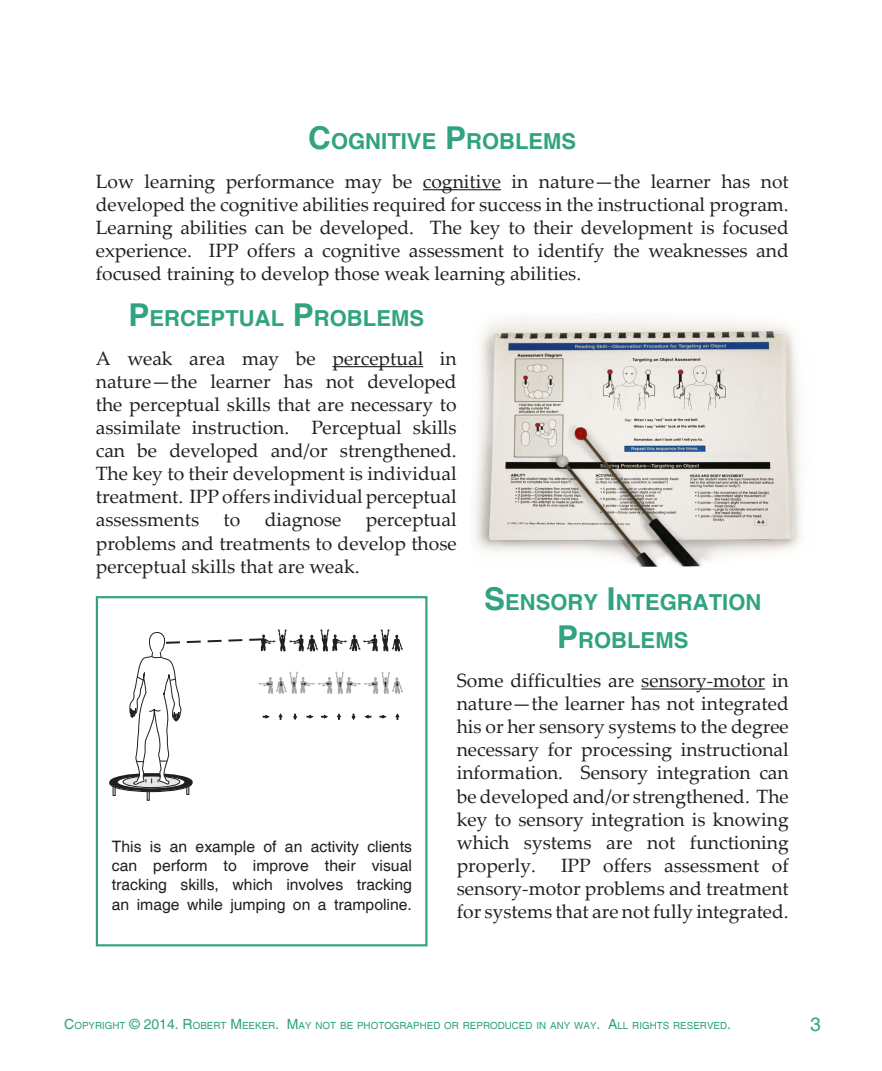
<style>
.page{position:relative;width:882px;height:1071px;background:#fff}
.page>*{position:absolute;margin:0;border:0;box-sizing:border-box;transform-origin:0 0}
.Heading{font:700 22.05px/37.8px "Helvetica";color:#31a381;text-align:center}
.t1{font:19.25px/23.1px "Palatino Linotype";color:#231f20;text-align:justify}
.t2{font:19.25px "Helvetica";color:#31a381}
.Kit_contents{font:15.75px/19.2px "Helvetica";color:#231f20;text-align:justify}
.t3{font:9.8px "Helvetica";color:#31a381}
.s1{font-size:31.5px}
.s2{font-size:14px}
</style>
<div class="page">
<hr style="left:423px;top:189px;width:78px;height:1px;background:#231f20">
<hr style="left:332px;top:366px;width:91px;height:1px;background:#231f20">
<hr style="left:641px;top:688px;width:124px;height:2px;background:#231f20">
<img style="left:473px;top:316px;width:328px;height:251px">
<svg style="left:113px;top:787px;width:3px;height:9px"></svg>
<svg style="left:110px;top:775px;width:82px;height:17px"></svg>
<div style="left:109px;top:774px;width:83px;height:18px;border:1px solid #231f20;border-radius:50%"></div>
<div style="left:110px;top:774px;width:82px;height:16px;background:#231f20;border-radius:50%"></div>
<div style="left:109px;top:773px;width:84px;height:18px;border:2px solid #231f20;border-radius:50%"></div>
<svg style="left:117px;top:775px;width:68px;height:14px"></svg>
<div style="left:116px;top:775px;width:70px;height:15px;border:1px solid #231f20;border-radius:50%"></div>
<svg style="left:123px;top:776px;width:57px;height:12px"></svg>
<div style="left:123px;top:776px;width:57px;height:12px;border:1px solid #231f20;border-radius:50%"></div>
<svg style="left:129px;top:629px;width:274px;height:172px"></svg>
<div style="left:96px;top:596px;width:332px;height:350px;border:2px solid #31a381"></div>
<p class="Heading" style="left:308px;top:123px;width:268px"><span class="s1">C</span>OGNITIVE <span class="s1">P</span>ROBLEMS</p>
<p class="t1" style="left:96px;top:169px;width:695px">Low learning performance may be cognitive in nature—the learner has not developed the cognitive abilities required for success in the instructional program.<br>Learning abilities can be developed. The key to their development is focused experience. IPP offers a cognitive assessment to identify the weaknesses and focused training to develop those weak learning abilities.</p>
<p class="Heading" style="left:128px;top:300px;width:296px"><span class="s1">P</span>ERCEPTUAL <span class="s1">P</span>ROBLEMS</p>
<p class="t1" style="left:96px;top:346px;width:362px">A weak area may be perceptual in nature—the learner has not developed the perceptual skills that are necessary to assimilate instruction. Perceptual skills can be developed and/or strengthened.<br>The key to their development is individual treatment. IPP offers individual perceptual assessments</p>
<p class="t1" style="left:96px;top:508px;width:362px;text-indent:270px">perceptual problems and treatments to develop those perceptual skills that are weak.</p>
<p class="t1" style="left:224px;top:508px;width:18px">to</p>
<p class="t1" style="left:265px;top:508px;width:78px">diagnose</p>
<p class="Kit_contents" style="left:112px;top:837px;width:302px">This is an example of an activity clients can perform to improve their visual tracking skills, which involves tracking an image while jumping on a trampoline.</p>
<p class="Heading" style="left:484px;top:585px;width:279px"><span class="s1">S</span>ENSORY <span class="s1">I</span>NTEGRATION<br><span class="s1">P</span>ROBLEMS</p>
<p class="t1" style="left:457px;top:668px;width:334px">Some difficulties are sensory-motor in nature—the learner has not integrated his or her sensory systems to the degree necessary for processing instructional information. Sensory integration can be developed and/or strengthened. The key to sensory integration is knowing which systems are not functioning properly.</p>
<p class="t1" style="left:457px;top:853px;width:334px;text-indent:104px">IPP offers assessment of sensory-motor problems and treatment for systems that are not fully integrated.</p>
<p class="t3" style="left:64px;top:1020px;width:668px"><span class="s2">C</span>OPYRIGHT <span class="s2">© 2014. R</span>OBERT <span class="s2">M</span>EEKER<span class="s2">. M</span>AY NOT BE PHOTOGRAPHED OR REPRODUCED IN ANY WAY<span class="s2">. A</span>LL RIGHTS RESERVED<span class="s2">.</span></p>
<p class="t2" style="left:810px;top:1013px;width:12px">3</p>
</div>
